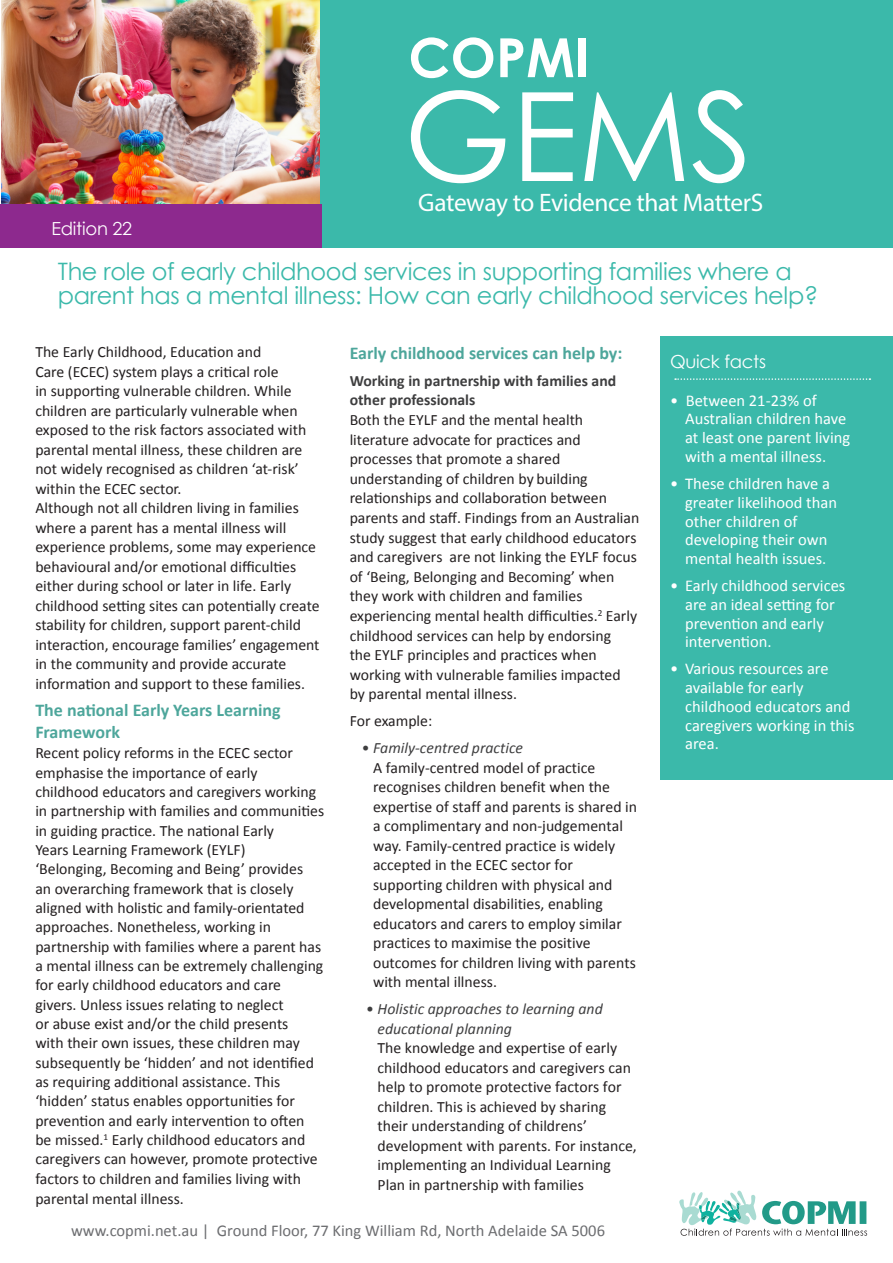
<style>
.page{position:relative;width:893px;height:1263px;background:#fff}
.page>*{position:absolute;margin:0;border:0;box-sizing:border-box;transform-origin:0 0}
.Heading{font:123.3px "Century Gothic";color:#fff}
.Heading-2{font:700 54px "Century Gothic";color:#fff}
.t1{font:25.35px "Myriad Pro";letter-spacing:-.015em;color:#fff}
.t2{font:24px/24.8px "Century Gothic";letter-spacing:-.015em;color:#3bb9aa}
.t3{font:700 18px/22px "Calibri";color:#4da69b}
.t4{font:18px "Century Gothic";letter-spacing:-.015em;color:#fff}
.t5{font:16.5px/18.8px "Calibri";color:#fff}
.Body_white{font:16.5px "Calibri";color:#6c6d70}
.t6{font:15.75px/19.5px "Calibri";color:#231f20}
.s1{font-weight:700;color:#3e3e3f}
.s2{color:#3e3e3f}
.s3{font-style:italic;color:#3e3e3f}
</style>
<div class="page">
<img style="left:1px;top:0;width:319px;height:204px">
<div style="left:320px;top:0;width:573px;height:247px;background:#3bb9aa"></div>
<div style="left:0;top:204px;width:321px;height:44px;background:#8d298e"></div>
<svg style="left:679px;top:1190px;width:188px;height:46px"></svg>
<div style="left:661px;top:336px;width:232px;height:444px;background:#3bb9aa"></div>
<svg style="left:675px;top:378px;width:195px;height:2px"></svg>
<p class="Heading-2" style="left:408px;top:17px;width:183px">COPMI</p>
<p class="t4" style="left:52px;top:216px;width:82px">Edition 22</p>
<p class="Heading" style="left:404px;top:50px;width:350px">GEMS</p>
<p class="t1" style="left:418px;top:187px;width:347px">Gateway to Evidence that MatterS</p>
<p class="t2" style="left:58px;top:258px;width:762px">The role of early childhood services in supporting families where a parent has a mental illness: How can early childhood services help?</p>
<p class="t6" style="left:35px;top:342px;width:286px">The Early Childhood, Education and<br>Care (ECEC) system plays a critical role<br>in supporting vulnerable children. While children are particularly vulnerable when exposed to the risk factors associated with parental mental illness, these children are not widely recognised as children ‘at-risk’ within the ECEC sector.<br>Although not all children living in families where a parent has a mental illness will experience problems, some may experience behavioural and/or emotional difficulties either during school or later in life. Early childhood setting sites can potentially create stability for children, support parent-child interaction, encourage families’ engagement in the community and provide accurate information and support to these families.</p>
<p class="t3" style="left:35px;top:699px;width:247px">The national Early Years Learning<br>Framework</p>
<p class="t6" style="left:35px;top:743px;width:290px">Recent policy reforms in the ECEC sector emphasise the importance of early childhood educators and caregivers working in partnership with families and communities in guiding practice. The national Early<br>Years Learning Framework (EYLF)<br>‘Belonging, Becoming and Being’ provides<br>an overarching framework that is closely aligned with holistic and family-orientated approaches. Nonetheless, working in partnership with families where a parent has a mental illness can be extremely challenging for early childhood educators and care givers. Unless issues relating to neglect<br>or abuse exist and/or the child presents<br>with their own issues, these children may subsequently be ‘hidden’ and not identified as requiring additional assistance. This ‘hidden’ status enables opportunities for prevention and early intervention to often be missed.<sup>1</sup> Early childhood educators and caregivers can however, promote protective factors to children and families living with parental mental illness.</p>
<p class="t3" style="left:350px;top:342px;width:274px">Early childhood services can help by:</p>
<p class="t6" style="left:350px;top:371px;width:291px"><span class="s1">Working in partnership with families and other professionals<br></span>Both the EYLF and the mental health literature advocate for practices and processes that promote a shared understanding of children by building relationships and collaboration between parents and staff. Findings from an Australian study suggest that early childhood educators and caregivers are not linking the EYLF focus of ‘Being, Belonging and Becoming’ when they work with children and families experiencing mental health difficulties.<sup>2</sup> Early childhood services can help by endorsing<br>the EYLF principles and practices when working with vulnerable families impacted by parental mental illness.</p>
<p class="t6" style="left:350px;top:711px;width:84px">For example:</p>
<p class="t6" style="left:373px;top:738px;width:265px;text-indent:-11px"><span class="s2">•</span> <span class="s3">Family-centred practice<br></span>A family-centred model of practice recognises children benefit when the expertise of staff and parents is shared in a complimentary and non-judgemental way. Family-centred practice is widely accepted in the ECEC sector for supporting children with physical and developmental disabilities, enabling educators and carers to employ similar practices to maximise the positive outcomes for children living with parents with mental illness.</p>
<p class="t6" style="left:378px;top:999px;width:261px;text-indent:-11px"><span class="s2">•</span> <span class="s3">Holistic approaches to learning and educational planning<br></span>The knowledge and expertise of early childhood educators and caregivers can help to promote protective factors for children. This is achieved by sharing their understanding of childrens’ development with parents. For instance, implementing an Individual Learning Plan in partnership with families</p>
<p class="Body_white" style="left:71px;top:1220px;width:535px">www.copmi.net.au | Ground Floor, 77 King William Rd, North Adelaide SA 5006</p>
<p class="t4" style="left:670px;top:349px;width:97px">Quick facts</p>
<p class="t5" style="left:685px;top:391px;width:167px;text-indent:-15px">• Between 21-23% of<br>Australian children have at least one parent living with a mental illness.</p>
<p class="t5" style="left:685px;top:474px;width:153px;text-indent:-15px">• These children have a greater likelihood than other children of developing their own mental health issues.</p>
<p class="t5" style="left:685px;top:576px;width:162px;text-indent:-15px">• Early childhood services are an ideal setting for prevention and early intervention.</p>
<p class="t5" style="left:685px;top:659px;width:171px;text-indent:-15px">• Various resources are available for early childhood educators and caregivers working in this area.</p>
</div>
